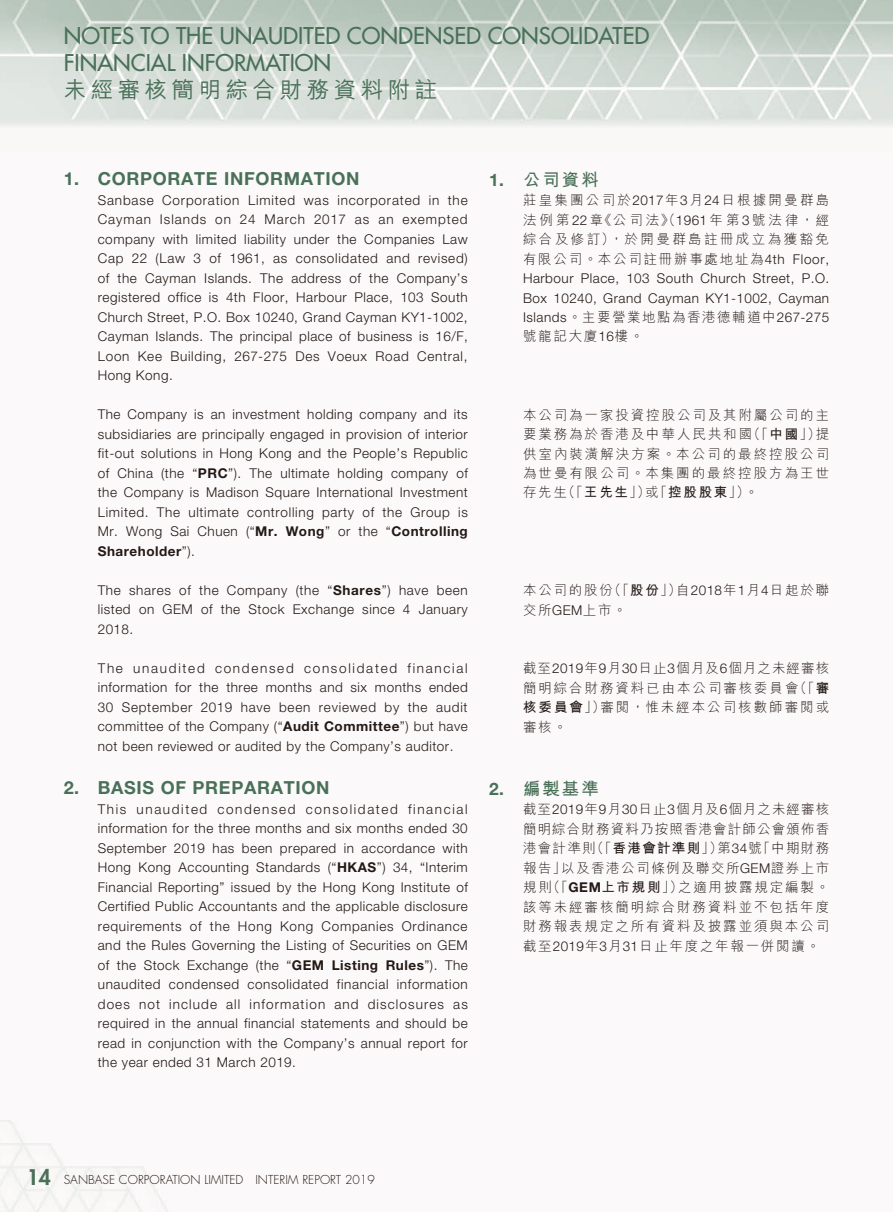
<style>
.page{position:relative;width:893px;height:1212px;background:#fff}
.page>*{position:absolute;margin:0;border:0;box-sizing:border-box;transform-origin:0 0}
.t1{font:500 22.5px/27px "Futura Std";color:#497058}
.t2{font:500 22.5px "M Hei HK";letter-spacing:.2em;color:#497058}
.t3{font:700 18px "Helvetica Neue LT Std";letter-spacing:.04em;color:#497058}
.t4{font:700 17.25px "M Hei HK";letter-spacing:.13em;color:#497058}
.t5{font:300 13.5px/19.5px "Helvetica Neue LT Std";letter-spacing:.04em;color:#231916;text-align:justify}
.t6{font:300 13.5px/19.5px "M Hei HK";letter-spacing:.14em;color:#231916;text-align:justify}
.t7{font:300 12px "Futura Std";color:#231916}
.s1{font-weight:700}
.s2{font-family:"Helvetica Neue LT Std"}
.s3{font-family:"M Hei HK"}
.s4{font-family:"Helvetica Neue LT Std";font-weight:700}
.s5{font-weight:800;font-size:21px;color:#497058}
</style>
<div class="page">
<img style="left:0;top:0;width:893px;height:1212px">
<h1 class="t1" style="left:64px;top:23px;width:587px">NOTES TO THE UNAUDITED CONDENSED CONSOLIDATED<br>FINANCIAL INFORMATION</h1>
<h1 class="t2" style="left:64px;top:74px;width:375px">未經審核簡明綜合財務資料附註</h1>
<h2 class="t3" style="left:64px;top:167px;width:297px">1. CORPORATE INFORMATION</h2>
<p class="t5" style="left:98px;top:190px;width:372px">Sanbase Corporation Limited was incorporated in the Cayman Islands on 24 March 2017 as an exempted company with limited liability under the Companies Law Cap 22 (Law 3 of 1961, as consolidated and revised) of the Cayman Islands. The address of the Company’s registered office is 4th Floor, Harbour Place, 103 South Church Street, P.O. Box 10240, Grand Cayman KY1-1002, Cayman Islands. The principal place of business is 16/F, Loon Kee Building, 267-275 Des Voeux Road Central, Hong Kong.</p>
<p class="t5" style="left:98px;top:404px;width:372px">The Company is an investment holding company and its subsidiaries are principally engaged in provision of interior fit-out solutions in Hong Kong and the People’s Republic of China (the “<span class="s1">PRC</span>”). The ultimate holding company of the Company is Madison Square International Investment Limited. The ultimate controlling party of the Group is Mr. Wong Sai Chuen (“<span class="s1">Mr. Wong</span>” or the “<span class="s1">Controlling Shareholder</span>”).</p>
<p class="t5" style="left:98px;top:580px;width:371px">The shares of the Company (the “<span class="s1">Shares</span>”) have been listed on GEM of the Stock Exchange since 4 January 2018.</p>
<p class="t5" style="left:98px;top:658px;width:372px">The unaudited condensed consolidated financial information for the three months and six months ended 30 September 2019 have been reviewed by the audit committee of the Company (“<span class="s1">Audit Committee</span>”) but have not been reviewed or audited by the Company’s auditor.</p>
<h2 class="t3" style="left:64px;top:776px;width:267px">2. BASIS OF PREPARATION</h2>
<p class="t5" style="left:98px;top:799px;width:372px">This unaudited condensed consolidated financial information for the three months and six months ended 30<br>September 2019 has been prepared in accordance with Hong Kong Accounting Standards (“<span class="s1">HKAS</span>”) 34, “Interim Financial Reporting” issued by the Hong Kong Institute of Certified Public Accountants and the applicable disclosure requirements of the Hong Kong Companies Ordinance and the Rules Governing the Listing of Securities on GEM of the Stock Exchange (the “<span class="s1">GEM Listing Rules</span>”). The unaudited condensed consolidated financial information does not include all information and disclosures as required in the annual financial statements and should be read in conjunction with the Company’s annual report for the year ended 31 March 2019.</p>
<p class="t4" style="left:489px;top:167px;width:111px"><span class="s2">1.</span> 公司資料</p>
<p class="t6" style="left:523px;top:190px;width:308px">莊皇集團公司於<span class="s2">2017</span>年<span class="s2">3</span>月<span class="s2">24</span>日根據開曼群島法例第<span class="s2">22</span>章《公司法》（<span class="s2">1961</span>年第<span class="s2">3</span>號法律，經綜合及修訂），於開曼群島註冊成立為獲豁免有限公司。本公司註冊辦事處地址為<span class="s2">4th Floor,</span></p>
<p class="t5" style="left:523px;top:268px;width:308px">Harbour Place, 103 South Church Street, P.O.<br>Box 10240, Grand Cayman KY1-1002, Cayman Islands<span class="s3">。主要營業地點為香港德輔道中</span>267-275</p>
<p class="t6" style="left:523px;top:327px;width:122px">號龍記大廈<span class="s2">16</span>樓。</p>
<p class="t6" style="left:523px;top:405px;width:308px">本公司為一家投資控股公司及其附屬公司的主要業務為於香港及中華人民共和國（「<span class="s1">中國</span>」）提供室內裝潢解決方案。本公司的最終控股公司為世曼有限公司。本集團的最終控股方為王世存先生（「<span class="s1">王先生</span>」）或「<span class="s1">控股股東</span>」）。</p>
<p class="t6" style="left:523px;top:580px;width:308px">本公司的股份（「<span class="s1">股份</span>」）自<span class="s2">2018</span>年<span class="s2">1</span>月<span class="s2">4</span>日起於聯交所<span class="s2">GEM</span>上市。</p>
<p class="t6" style="left:523px;top:658px;width:308px">截至<span class="s2">2019</span>年<span class="s2">9</span>月<span class="s2">30</span>日止<span class="s2">3</span>個月及<span class="s2">6</span>個月之未經審核簡明綜合財務資料已由本公司審核委員會（「<span class="s1">審核委員會</span>」）審閱，惟未經本公司核數師審閱或審核。</p>
<p class="t4" style="left:489px;top:776px;width:111px"><span class="s2">2.</span> 編製基準</p>
<p class="t6" style="left:523px;top:799px;width:308px">截至<span class="s2">2019</span>年<span class="s2">9</span>月<span class="s2">30</span>日止<span class="s2">3</span>個月及<span class="s2">6</span>個月之未經審核簡明綜合財務資料乃按照香港會計師公會頒佈香港會計準則（「<span class="s1">香港會計準則</span>」）第<span class="s2">34</span>號「中期財務報告」以及香港公司條例及聯交所<span class="s2">GEM</span>證券上市規則（「<span class="s4">GEM</span><span class="s1">上市規則</span>」）之適用披露規定編製。該等未經審核簡明綜合財務資料並不包括年度財務報表規定之所有資料及披露並須與本公司截至<span class="s2">2019</span>年<span class="s2">3</span>月<span class="s2">31</span>日止年度之年報一併閱讀。</p>
<p class="t7" style="left:27px;top:1172px;width:350px"><span class="s5">14</span> SANBASE CORPORATION LIMITED INTERIM REPORT 2019</p>
</div>
